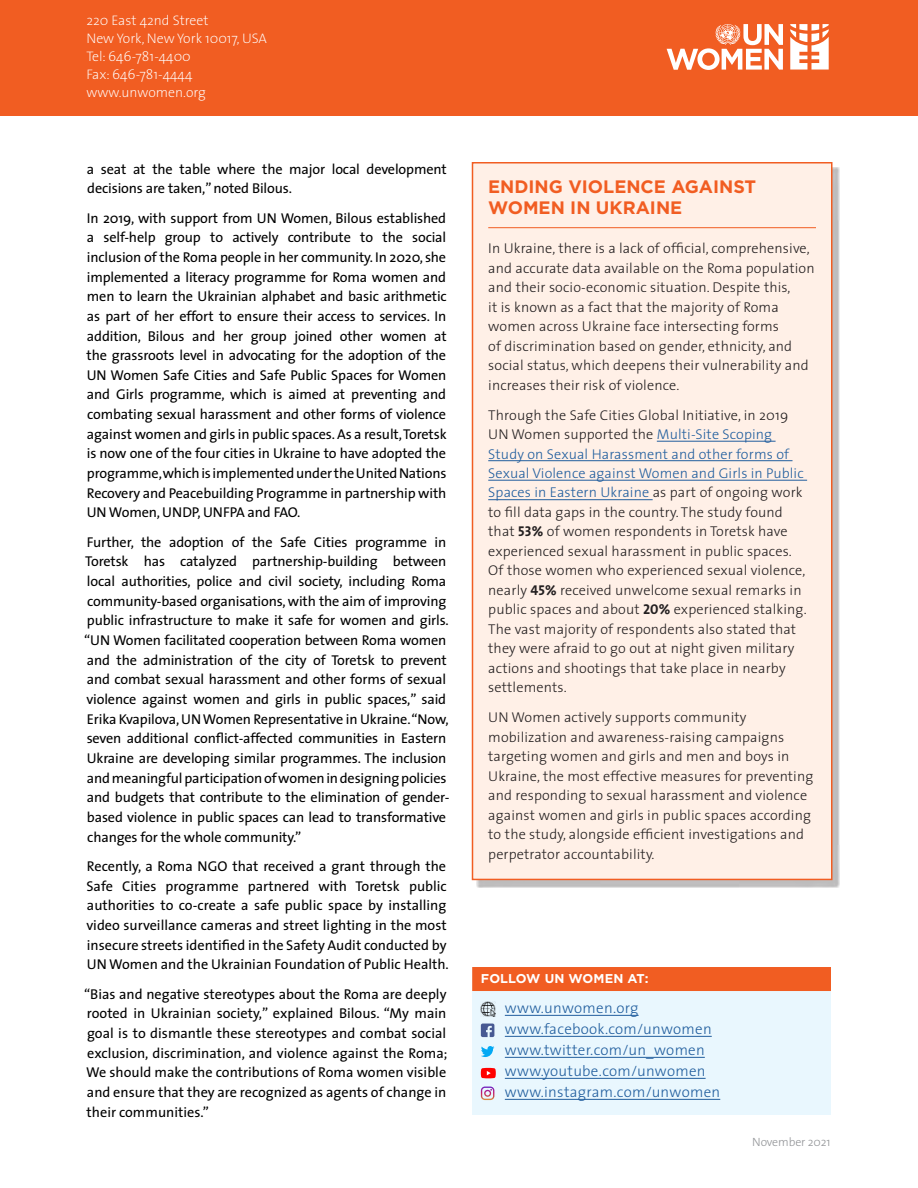
<style>
.page{position:relative;width:918px;height:1188px;background:#fff}
.page>*{position:absolute;margin:0;border:0;box-sizing:border-box;transform-origin:0 0}
.t1{font:700 18px/21px "Gotham";color:#f15d22}
.t2{font:300 15px/21px "The Sans";letter-spacing:.02em;color:#215e9e}
.t3{font:14.25px/19.6px "The Sans";letter-spacing:-.01em;color:#000}
.t4{font:300 14.25px/19.5px "The Sans";letter-spacing:.01em;color:#231f20}
.t5{font:200 13.8px/18px "The Sans";color:#fff}
.t6{font:700 12.75px "Gotham";letter-spacing:.01em;color:#fff}
.t7{font:300 12px "The Sans";letter-spacing:-.01em;color:#939598}
.s1{color:#215e9e}
.s2{font-family:"The Sans Bold Caps";font-weight:400}
.s3{font-weight:700}
</style>
<div class="page">
<div style="left:0;top:0;width:918px;height:115px;background:#f15d22"></div>
<svg style="left:667px;top:24px;width:116px;height:46px"></svg>
<svg style="left:790px;top:24px;width:39px;height:46px"></svg>
<div style="left:477px;top:167px;width:363px;height:721px;background:#231f20;opacity:.3"></div>
<div style="left:472px;top:163px;width:360px;height:716px;background:#fff0e7"></div>
<hr style="left:488px;top:227px;width:328px;height:1px;background:#f15d22">
<hr style="left:657px;top:441px;width:119px;height:1px;background:#215e9e">
<hr style="left:488px;top:460px;width:305px;height:1px;background:#215e9e">
<hr style="left:488px;top:480px;width:319px;height:1px;background:#215e9e">
<hr style="left:488px;top:499px;width:165px;height:1px;background:#215e9e">
<div style="left:472px;top:162px;width:360px;height:718px;border:2px solid #f15d22"></div>
<div style="left:472px;top:967px;width:359px;height:148px;background:#e9f7fe"></div>
<div style="left:472px;top:967px;width:359px;height:24px;background:#f15d22"></div>
<hr style="left:505px;top:1015px;width:134px;height:1px;background:#215e9e">
<hr style="left:505px;top:1036px;width:207px;height:1px;background:#215e9e">
<hr style="left:505px;top:1057px;width:200px;height:1px;background:#215e9e">
<hr style="left:505px;top:1078px;width:201px;height:1px;background:#215e9e">
<hr style="left:505px;top:1099px;width:215px;height:1px;background:#215e9e">
<img style="left:481px;top:1001px;width:15px;height:15px">
<svg style="left:481px;top:1024px;width:13px;height:13px"></svg>
<svg style="left:481px;top:1046px;width:13px;height:11px"></svg>
<svg style="left:481px;top:1068px;width:15px;height:10px"></svg>
<svg style="left:481px;top:1087px;width:13px;height:13px"></svg>
<p class="t5" style="left:86px;top:11px;width:182px">220 East 42nd Street<br>New York, New York 10017, USA<br>Tel: 646-781-4400<br>Fax: 646-781-4444 www.unwomen.org</p>
<p class="t3" style="left:87px;top:159px;width:361px">a seat at the table where the major local development decisions are taken,” noted Bilous.</p>
<p class="t3" style="left:87px;top:208px;width:362px;text-align:justify">In 2019, with support from UN Women, Bilous established a self-help group to actively contribute to the social inclusion of the Roma people in her community. In 2020, she implemented a literacy programme for Roma women and men to learn the Ukrainian alphabet and basic arithmetic as part of her effort to ensure their access to services. In addition, Bilous and her group joined other women at the grassroots level in advocating for the adoption of the UN Women Safe Cities and Safe Public Spaces for Women and Girls programme, which is aimed at preventing and combating sexual harassment and other forms of violence against women and girls in public spaces. As a result, Toretsk is now one of the four cities in Ukraine to have adopted the programme, which is implemented under the United Nations Recovery and Peacebuilding Programme in partnership with UN Women, UNDP, UNFPA and FAO.</p>
<p class="t3" style="left:84px;top:532px;width:367px">Further, the adoption of the Safe Cities programme in Toretsk has catalyzed partnership-building between local authorities, police and civil society, including Roma community-based organisations, with the aim of improving public infrastructure to make it safe for women and girls. “UN Women facilitated cooperation between Roma women and the administration of the city of Toretsk to prevent and combat sexual harassment and other forms of sexual violence against women and girls in public spaces,” said Erika Kvapilova, UN Women Representative in Ukraine. “Now, seven additional conflict-affected communities in Eastern Ukraine are developing similar programmes. The inclusion and meaningful participation of women in designing policies and budgets that contribute to the elimination of gender&shy;based violence in public spaces can lead to transformative changes for the whole community.”</p>
<p class="t3" style="left:86px;top:856px;width:364px">Recently, a Roma NGO that received a grant through the Safe Cities programme partnered with Toretsk public authorities to co-create a safe public space by installing video surveillance cameras and street lighting in the most insecure streets identified in the Safety Audit conducted by UN Women and the Ukrainian Foundation of Public Health.</p>
<p class="t3" style="left:84px;top:984px;width:365px;text-align:justify">“Bias and negative stereotypes about the Roma are deeply rooted in Ukrainian society,” explained Bilous. “My main goal is to dismantle these stereotypes and combat social exclusion, discrimination, and violence against the Roma; We should make the contributions of Roma women visible and ensure that they are recognized as agents of change in their communities.”</p>
<p class="t1" style="left:488px;top:176px;width:270px">ENDING VIOLENCE AGAINST<br>WOMEN IN UKRAINE</p>
<p class="t4" style="left:488px;top:238px;width:328px">In Ukraine, there is a lack of official, comprehensive, and accurate data available on the Roma population and their socio-economic situation. Despite this,<br>it is known as a fact that the majority of Roma women across Ukraine face intersecting forms<br>of discrimination based on gender, ethnicity, and social status, which deepens their vulnerability and increases their risk of violence.</p>
<p class="t4" style="left:488px;top:404px;width:320px">Through the Safe Cities Global Initiative, in 2019<br>UN Women supported the <span class="s1">Multi-Site Scoping Study on Sexual Harassment and other forms of Sexual Violence against Women and Girls in Public Spaces in Eastern Ukraine</span> as part of ongoing work to fill data gaps in the country. The study found that <span class="s2">53</span><span class="s3">%</span> of women respondents in Toretsk have experienced sexual harassment in public spaces.<br>Of those women who experienced sexual violence, nearly <span class="s2">45</span><span class="s3">%</span> received unwelcome sexual remarks in public spaces and about <span class="s2">20%</span> experienced stalking.<br>The vast majority of respondents also stated that they were afraid to go out at night given military actions and shootings that take place in nearby settlements.</p>
<p class="t4" style="left:488px;top:707px;width:327px">UN Women actively supports community mobilization and awareness-raising campaigns targeting women and girls and men and boys in Ukraine, the most effective measures for preventing and responding to sexual harassment and violence against women and girls in public spaces according to the study, alongside efficient investigations and perpetrator accountability.</p>
<p class="t6" style="left:481px;top:972px;width:169px">FOLLOW UN WOMEN AT:</p>
<p class="t2" style="left:505px;top:997px;width:217px">www.unwomen.org www.facebook.com/unwomen www.twitter.com/un_women www.youtube.com/unwomen www.instagram.com/unwomen</p>
<p class="t7" style="left:752px;top:1132px;width:80px">November 2021</p>
</div>
